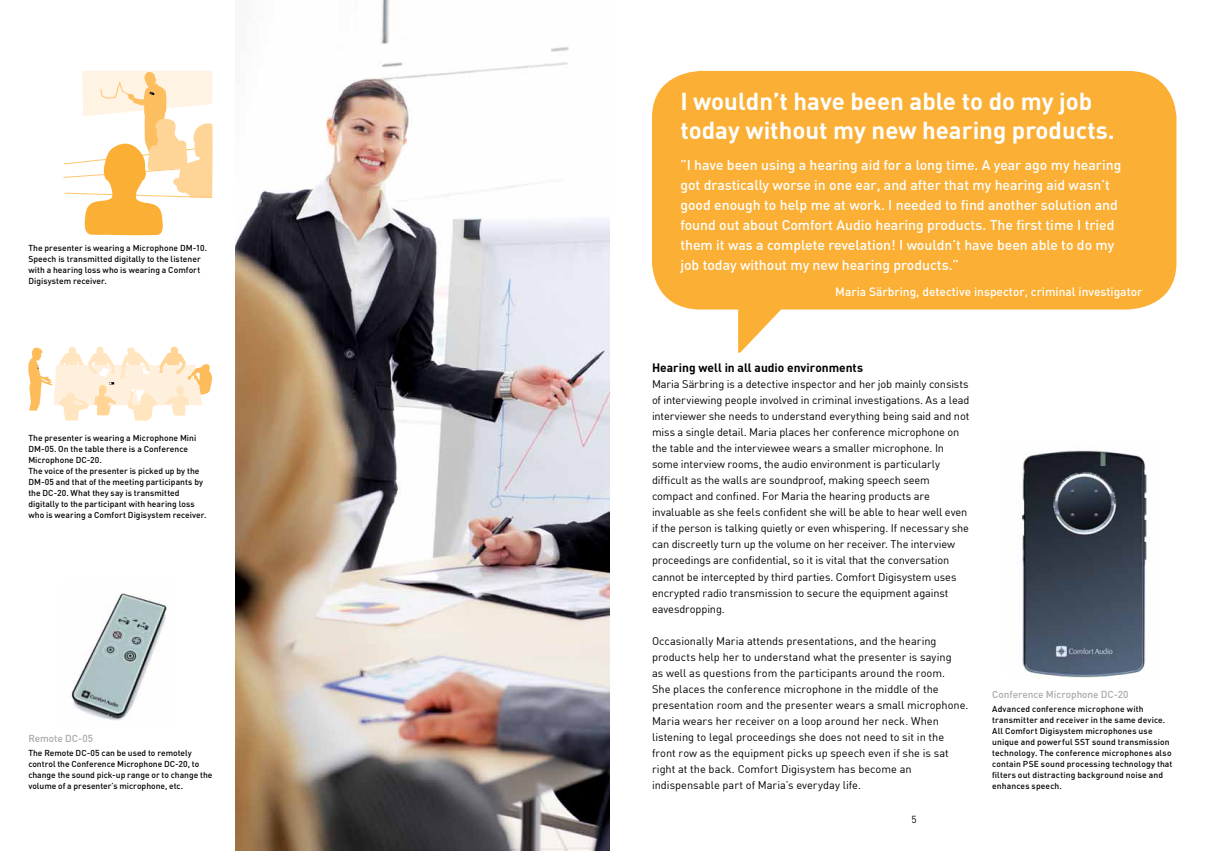
<style>
.page{position:relative;width:1219px;height:851px;background:#fff}
.page>*{position:absolute;margin:0;border:0;box-sizing:border-box;transform-origin:0 0}
.t1{font:700 24px/28.8px "DIN";color:#fff}
.t2{font:500 14px/20px "DIN";color:#fff}
.t3{font:500 12px "DIN";color:#fff}
.t4{font:700 12px "DIN";color:#000}
.t5{font:11px/16px "DIN";letter-spacing:-.005em;color:#000}
.t6{font:500 10px "DIN";color:#a7a9ac}
.t7{font:10px "DIN";color:#000}
.t8{font:500 8.5px/11px "DIN";letter-spacing:.005em;color:#000}
</style>
<div class="page">
<img style="left:71px;top:593px;width:96px;height:128px">
<svg style="left:652px;top:71px;width:524px;height:281px;fill:#fbaf34"></svg>
<svg style="left:28px;top:346px;width:184px;height:74px"></svg>
<svg style="left:63px;top:71px;width:150px;height:164px"></svg>
<img style="left:1021px;top:450px;width:126px;height:228px">
<img style="left:235px;top:0;width:374px;height:850px">
<p class="t8" style="left:28px;top:242px;width:180px">the presenter is wearing a microphone Dm-10. speech is transmitted digitally to the listener with a hearing loss who is wearing a Comfort Digisystem receiver.</p>
<p class="t8" style="left:28px;top:432px;width:180px">the presenter is wearing a microphone mini Dm-05. on the table there is a Conference microphone DC-20.<br>the voice of the presenter is picked up by the Dm-05 and that of the meeting participants by the DC-20. What they say is transmitted digitally to the participant with hearing loss who is wearing a Comfort Digisystem receiver.</p>
<p class="t6" style="left:28px;top:731px;width:66px">remote DC-05</p>
<p class="t8" style="left:28px;top:746px;width:186px">the remote DC-05 can be used to remotely control the Conference microphone DC-20, to change the sound pick-up range or to change the volume of a presenter’s microphone, etc.</p>
<h1 class="t1" style="left:680px;top:86px;width:436px">I wouldn’t have been able to do my job today without my new hearing products.</h1>
<p class="t2" style="left:680px;top:155px;width:442px">”i have been using a hearing aid for a long time. A year ago my hearing got drastically worse in one ear, and after that my hearing aid wasn’t good enough to help me at work. i needed to find another solution and found out about Comfort Audio hearing products. the first time i tried them it was a complete revelation! i wouldn’t have been able to do my job today without my new hearing products.”</p>
<p class="t3" style="left:835px;top:284px;width:309px">maria särbring, detective inspector, criminal investigator</p>
<p class="t4" style="left:652px;top:360px;width:213px">Hearing well in all audio environments</p>
<p class="t5" style="left:652px;top:376px;width:319px">Maria Särbring is a detective inspector and her job mainly consists of interviewing people involved in criminal investigations. As a lead interviewer she needs to understand everything being said and not miss a single detail. Maria places her conference microphone on the table and the interviewee wears a smaller microphone. In some interview rooms, the audio environment is particularly difficult as the walls are soundproof, making speech seem compact and confined. For Maria the hearing products are invaluable as she feels confident she will be able to hear well even if the person is talking quietly or even whispering. If necessary she can discreetly turn up the volume on her receiver. The interview proceedings are confidential, so it is vital that the conversation cannot be intercepted by third parties. Comfort Digisystem uses encrypted radio transmission to secure the equipment against eavesdropping.</p>
<p class="t5" style="left:652px;top:632px;width:318px">Occasionally Maria attends presentations, and the hearing products help her to understand what the presenter is saying<br>as well as questions from the participants around the room.<br>She places the conference microphone in the middle of the presentation room and the presenter wears a small microphone.<br>Maria wears her receiver on a loop around her neck. When listening to legal proceedings she does not need to sit in the front row as the equipment picks up speech even if she is sat right at the back. Comfort Digisystem has become an indispensable part of Maria’s everyday life.</p>
<p class="t7" style="left:912px;top:812px;width:7px">5</p>
<p class="t6" style="left:992px;top:687px;width:138px">Conference microphone DC-20</p>
<p class="t8" style="left:992px;top:702px;width:182px">Advanced conference microphone with transmitter and receiver in the same device.<br>All Comfort Digisystem microphones use unique and powerful sst sound transmission technology. the conference microphones also contain Pse sound processing technology that filters out distracting background noise and enhances speech.</p>
</div>
